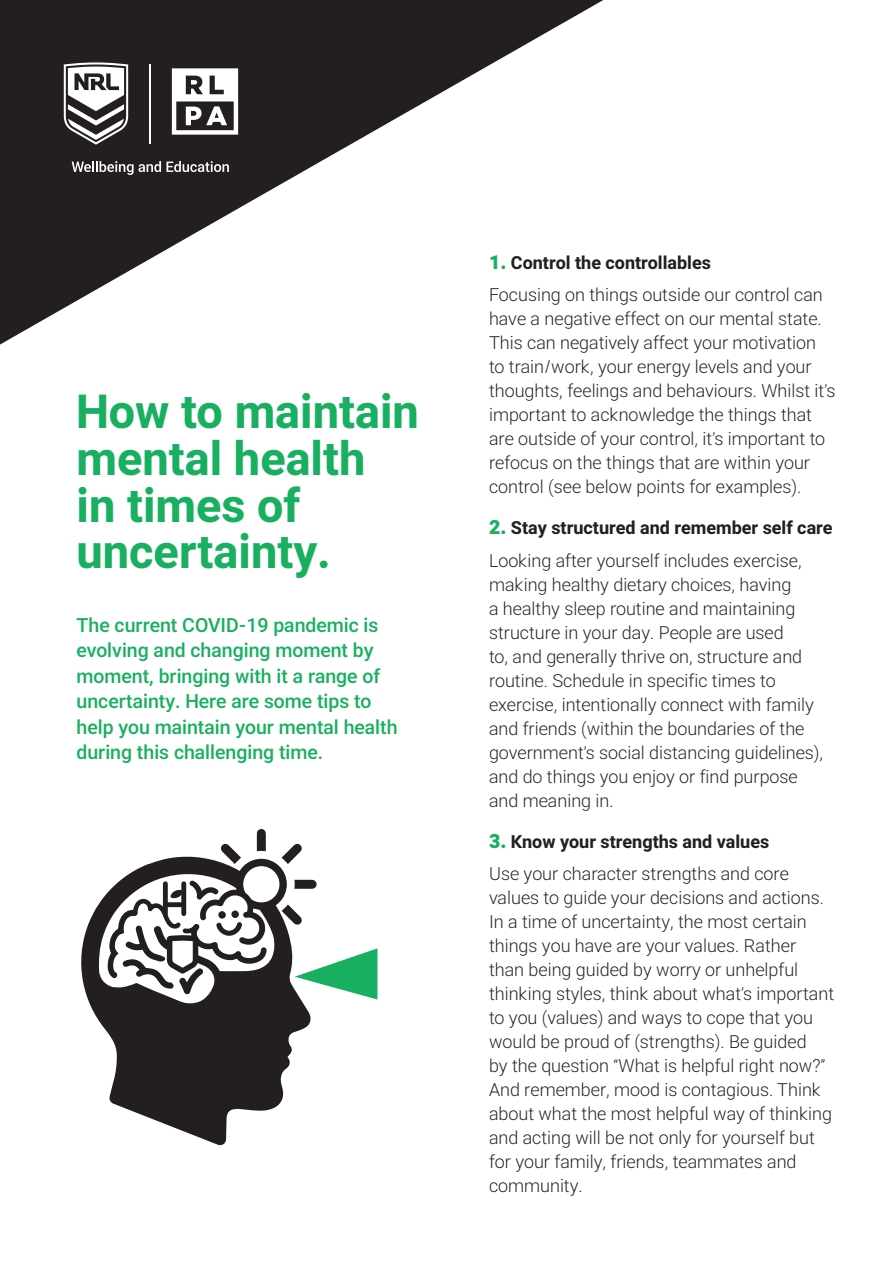
<style>
.page{position:relative;width:893px;height:1263px;background:#fff}
.page>*{position:absolute;margin:0;border:0;box-sizing:border-box;transform-origin:0 0}
.Hi{font:700 46.95px/47px "RL2";color:#18b060}
.Body_Copy{font:500 19.5px/25.5px "RL2";color:#18b060}
.Body_Copy-2{font:300 18px/24px "RL2";color:#231f20}
.Subs{font:700 18px "RL2";color:#231f20}
.s1{font-weight:900;font-size:19.5px;color:#18b060}
</style>
<div class="page">
<svg style="left:0;top:0;width:603px;height:345px"></svg>
<div style="left:257px;top:833px;width:9px;height:51px;background:#231f20"></div>
<svg style="left:81px;top:904px;width:230px;height:242px;fill:#231f20"></svg>
<svg style="left:99px;top:836px;width:278px;height:168px"></svg>
<svg style="left:72px;top:161px;width:157px;height:14px;background:#646161"></svg>
<hr style="left:149px;top:64px;width:2px;height:80px;background:#fff">
<svg style="left:172px;top:68px;width:66px;height:67px"></svg>
<svg style="left:64px;top:62px;width:64px;height:83px"></svg>
<p class="Hi" style="left:77px;top:386px;width:344px">How to maintain mental health<br>in times of uncertainty.</p>
<p class="Body_Copy" style="left:77px;top:611px;width:323px">The current COVID-19 pandemic is evolving and changing moment by moment, bringing with it a range of uncertainty. Here are some tips to help you maintain your mental health during this challenging time.</p>
<p class="Subs" style="left:489px;top:250px;width:223px"><span class="s1">1.</span> Control the controllables</p>
<p class="Body_Copy-2" style="left:489px;top:282px;width:348px">Focusing on things outside our control can have a negative effect on our mental state.<br>This can negatively affect your motivation to train/work, your energy levels and your thoughts, feelings and behaviours. Whilst it’s important to acknowledge the things that are outside of your control, it’s important to refocus on the things that are within your control (see below points for examples).</p>
<p class="Subs" style="left:489px;top:515px;width:345px"><span class="s1">2.</span> Stay structured and remember self care</p>
<p class="Body_Copy-2" style="left:489px;top:548px;width:336px">Looking after yourself includes exercise, making healthy dietary choices, having<br>a healthy sleep routine and maintaining structure in your day. People are used<br>to, and generally thrive on, structure and routine. Schedule in specific times to exercise, intentionally connect with family and friends (within the boundaries of the government’s social distancing guidelines), and do things you enjoy or find purpose and meaning in.</p>
<p class="Subs" style="left:489px;top:829px;width:282px"><span class="s1">3.</span> Know your strengths and values</p>
<p class="Body_Copy-2" style="left:489px;top:861px;width:347px">Use your character strengths and core values to guide your decisions and actions.<br>In a time of uncertainty, the most certain things you have are your values. Rather than being guided by worry or unhelpful thinking styles, think about what’s important to you (values) and ways to cope that you would be proud of (strengths). Be guided<br>by the question “What is helpful right now?” And remember, mood is contagious. Think about what the most helpful way of thinking and acting will be not only for yourself but for your family, friends, teammates and community.</p>
</div>
